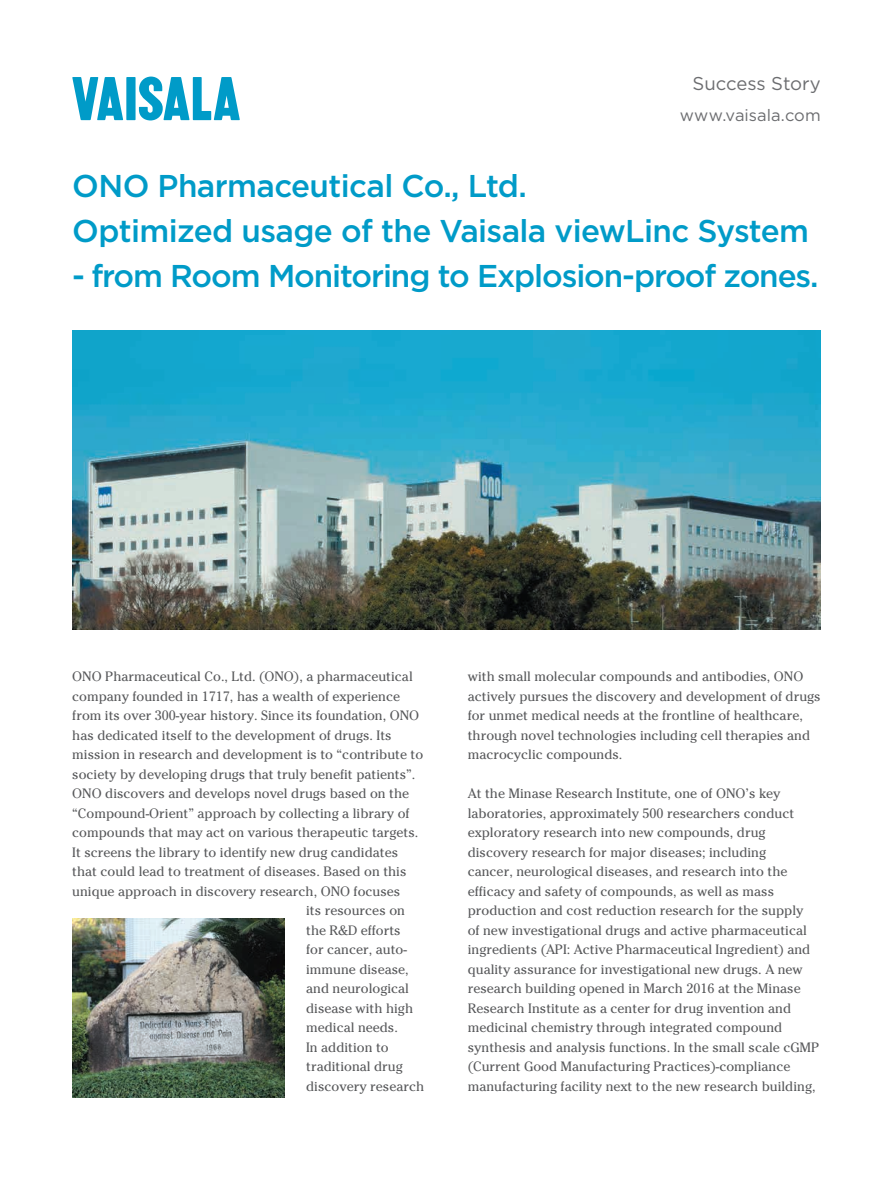
<style>
.page{position:relative;width:893px;height:1191px;background:#fff}
.page>*{position:absolute;margin:0;border:0;box-sizing:border-box;transform-origin:0 0}
.t1{font:500 31.5px/45px "Gotham";letter-spacing:-.03em;color:#009bc8}
.t2{font:18.6px "Gotham";color:#6c6d70}
.t3{font:16.5px "Gotham";color:#6c6d70}
.t4{font:13.5px/19.5px "Cheltenham Std";color:#57585a}
</style>
<div class="page">
<svg style="left:72px;top:77px;width:51px;height:43px"></svg>
<div style="left:126px;top:77px;width:10px;height:43px;background:#009bc8"></div>
<svg style="left:139px;top:77px;width:101px;height:43px"></svg>
<img style="left:72px;top:330px;width:749px;height:300px">
<img style="left:72px;top:918px;width:213px;height:179px">
<h2 class="t2" style="left:692px;top:71px;width:130px">Success Story</h2>
<p class="t3" style="left:680px;top:105px;width:142px">www.vaisala.com</p>
<h1 class="t1" style="left:72px;top:163px;width:738px">ONO Pharmaceutical Co., Ltd.<br>Optimized usage of the Vaisala viewLinc System</h1>
<h1 class="t1" style="left:72px;top:253px;width:748px">- from Room Monitoring to Explosion-proof zones.</h1>
<p class="t4" style="left:72px;top:667px;width:342px">ONO Pharmaceutical Co., Ltd. (ONO), a pharmaceutical</p>
<p class="t4" style="left:72px;top:686px;width:329px">company founded in 1717, has a wealth of experience</p>
<p class="t4" style="left:72px;top:706px;width:348px">from its over 300-year history. Since its foundation, ONO</p>
<p class="t4" style="left:72px;top:725px;width:321px">has dedicated itself to the development of drugs. Its</p>
<p class="t4" style="left:72px;top:745px;width:353px">mission in research and development is to “contribute to</p>
<p class="t4" style="left:72px;top:764px;width:345px">society by developing drugs that truly benefit patients”.</p>
<p class="t4" style="left:72px;top:784px;width:338px">ONO discovers and develops novel drugs based on the</p>
<p class="t4" style="left:72px;top:803px;width:339px">“Compound-Orient” approach by collecting a library of</p>
<p class="t4" style="left:72px;top:823px;width:348px">compounds that may act on various therapeutic targets.</p>
<p class="t4" style="left:72px;top:842px;width:327px">It screens the library to identify new drug candidates</p>
<p class="t4" style="left:72px;top:862px;width:336px">that could lead to treatment of diseases. Based on this</p>
<p class="t4" style="left:72px;top:881px;width:330px">unique approach in discovery research, ONO focuses</p>
<p class="t4" style="left:306px;top:901px;width:100px">its resources on</p>
<p class="t4" style="left:306px;top:920px;width:96px">the R&amp;D efforts</p>
<p class="t4" style="left:306px;top:940px;width:102px">for cancer, auto-</p>
<p class="t4" style="left:306px;top:959px;width:104px">immune disease,</p>
<p class="t4" style="left:306px;top:979px;width:104px">and neurological</p>
<p class="t4" style="left:306px;top:998px;width:108px">disease with high</p>
<p class="t4" style="left:306px;top:1018px;width:93px">medical needs.</p>
<p class="t4" style="left:306px;top:1037px;width:84px">In addition to</p>
<p class="t4" style="left:306px;top:1057px;width:98px">traditional drug</p>
<p class="t4" style="left:306px;top:1076px;width:119px">discovery research</p>
<p class="t4" style="left:468px;top:667px;width:354px">with small molecular compounds and antibodies, ONO actively pursues the discovery and development of drugs for unmet medical needs at the frontline of healthcare, through novel technologies including cell therapies and macrocyclic compounds.</p>
<p class="t4" style="left:468px;top:784px;width:353px">At the Minase Research Institute, one of ONO’s key laboratories, approximately 500 researchers conduct exploratory research into new compounds, drug discovery research for major diseases; including<br>cancer, neurological diseases, and research into the efficacy and safety of compounds, as well as mass production and cost reduction research for the supply<br>of new investigational drugs and active pharmaceutical ingredients (API: Active Pharmaceutical Ingredient) and quality assurance for investigational new drugs. A new research building opened in March 2016 at the Minase Research Institute as a center for drug invention and medicinal chemistry through integrated compound synthesis and analysis functions. In the small scale cGMP (Current Good Manufacturing Practices)-compliance manufacturing facility next to the new research building,</p>
</div>
